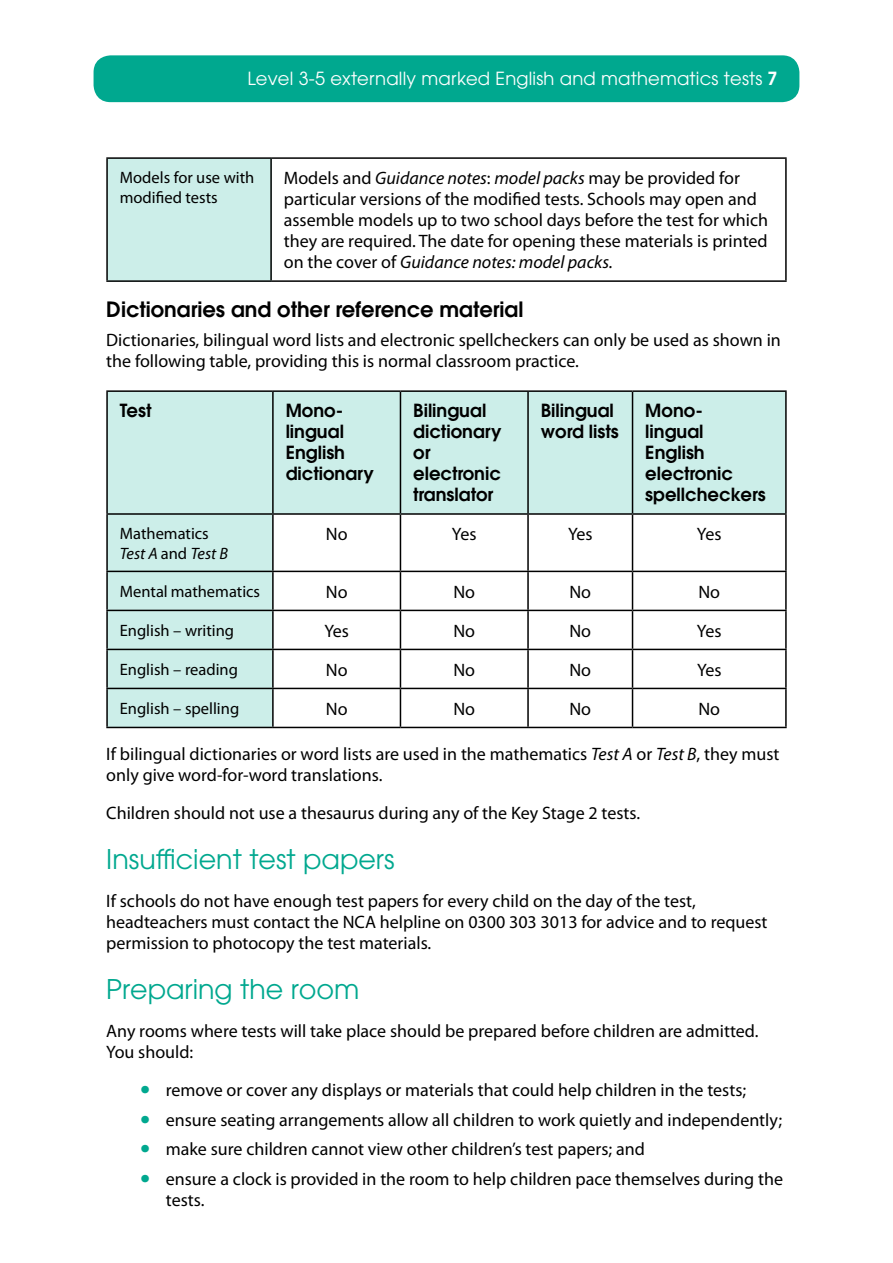
<style>
.page{position:relative;width:893px;height:1263px;background:#fff}
.page>*{position:absolute;margin:0;border:0;box-sizing:border-box;transform-origin:0 0}
.t1{font:27px "ITC Avant Garde Std";color:#00a88f}
.t2{font:600 21px "ITC Avant Garde Std";color:#000}
.t3{font:18px/21px "Myriad Pro";color:#000}
.t4{font:600 18px/21px "ITC Avant Garde Std";color:#000}
.t5{font:18px "ITC Avant Garde Std";letter-spacing:.01em;color:#fff}
.t6{font:16.5px/19.5px "Myriad Pro";color:#000}
.s1{font-weight:600}
.s2{font-style:italic}
.s3{font-size:36px;color:#00a88f}
</style>
<div class="page">
<div style="left:94px;top:55px;width:705px;height:47px;background:#00a88f;border-radius:17px"></div>
<div style="left:107px;top:158px;width:164px;height:123px;background:#cceee9"></div>
<hr style="left:106px;top:157px;width:165px;height:2px;background:#000">
<hr style="left:106px;top:159px;width:2px;height:121px;background:#000">
<hr style="left:271px;top:157px;width:516px;height:2px;background:#000">
<hr style="left:270px;top:159px;width:2px;height:121px;background:#000">
<hr style="left:785px;top:159px;width:2px;height:121px;background:#000">
<hr style="left:106px;top:280px;width:165px;height:2px;background:#000">
<hr style="left:271px;top:280px;width:516px;height:2px;background:#000">
<svg style="left:108px;top:392px;width:677px;height:335px;fill:#cceee9"></svg>
<hr style="left:106px;top:390px;width:167px;height:2px;background:#000">
<hr style="left:106px;top:392px;width:2px;height:121px;background:#000">
<hr style="left:273px;top:390px;width:127px;height:2px;background:#000">
<hr style="left:272px;top:392px;width:2px;height:121px;background:#000">
<hr style="left:400px;top:390px;width:128px;height:2px;background:#000">
<hr style="left:400px;top:392px;width:1px;height:121px;background:#000">
<hr style="left:528px;top:390px;width:104px;height:2px;background:#000">
<hr style="left:527px;top:392px;width:2px;height:121px;background:#000">
<hr style="left:632px;top:390px;width:155px;height:2px;background:#000">
<hr style="left:632px;top:392px;width:1px;height:121px;background:#000">
<hr style="left:785px;top:392px;width:2px;height:121px;background:#000">
<hr style="left:106px;top:513px;width:167px;height:2px;background:#000">
<hr style="left:106px;top:515px;width:2px;height:56px;background:#000">
<hr style="left:273px;top:513px;width:127px;height:2px;background:#000">
<hr style="left:272px;top:515px;width:2px;height:56px;background:#000">
<hr style="left:400px;top:513px;width:128px;height:2px;background:#000">
<hr style="left:400px;top:515px;width:1px;height:56px;background:#000">
<hr style="left:528px;top:513px;width:104px;height:2px;background:#000">
<hr style="left:527px;top:515px;width:2px;height:56px;background:#000">
<hr style="left:632px;top:513px;width:155px;height:2px;background:#000">
<hr style="left:632px;top:515px;width:1px;height:56px;background:#000">
<hr style="left:785px;top:515px;width:2px;height:56px;background:#000">
<hr style="left:106px;top:571px;width:167px;height:1px;background:#000">
<hr style="left:106px;top:572px;width:2px;height:38px;background:#000">
<hr style="left:273px;top:571px;width:127px;height:1px;background:#000">
<hr style="left:272px;top:572px;width:2px;height:38px;background:#000">
<hr style="left:400px;top:571px;width:128px;height:1px;background:#000">
<hr style="left:400px;top:572px;width:1px;height:38px;background:#000">
<hr style="left:528px;top:571px;width:104px;height:1px;background:#000">
<hr style="left:527px;top:572px;width:2px;height:38px;background:#000">
<hr style="left:632px;top:571px;width:155px;height:1px;background:#000">
<hr style="left:632px;top:572px;width:1px;height:38px;background:#000">
<hr style="left:785px;top:572px;width:2px;height:38px;background:#000">
<hr style="left:106px;top:610px;width:167px;height:1px;background:#000">
<hr style="left:106px;top:611px;width:2px;height:38px;background:#000">
<hr style="left:273px;top:610px;width:127px;height:1px;background:#000">
<hr style="left:272px;top:611px;width:2px;height:38px;background:#000">
<hr style="left:400px;top:610px;width:128px;height:1px;background:#000">
<hr style="left:400px;top:611px;width:1px;height:38px;background:#000">
<hr style="left:528px;top:610px;width:104px;height:1px;background:#000">
<hr style="left:527px;top:611px;width:2px;height:38px;background:#000">
<hr style="left:632px;top:610px;width:155px;height:1px;background:#000">
<hr style="left:632px;top:611px;width:1px;height:38px;background:#000">
<hr style="left:785px;top:611px;width:2px;height:38px;background:#000">
<hr style="left:106px;top:649px;width:167px;height:1px;background:#000">
<hr style="left:106px;top:650px;width:2px;height:38px;background:#000">
<hr style="left:273px;top:649px;width:127px;height:1px;background:#000">
<hr style="left:272px;top:650px;width:2px;height:38px;background:#000">
<hr style="left:400px;top:649px;width:128px;height:1px;background:#000">
<hr style="left:400px;top:650px;width:1px;height:38px;background:#000">
<hr style="left:528px;top:649px;width:104px;height:1px;background:#000">
<hr style="left:527px;top:650px;width:2px;height:38px;background:#000">
<hr style="left:632px;top:649px;width:155px;height:1px;background:#000">
<hr style="left:632px;top:650px;width:1px;height:38px;background:#000">
<hr style="left:785px;top:650px;width:2px;height:38px;background:#000">
<hr style="left:106px;top:688px;width:167px;height:1px;background:#000">
<hr style="left:106px;top:689px;width:2px;height:38px;background:#000">
<hr style="left:273px;top:688px;width:127px;height:1px;background:#000">
<hr style="left:272px;top:689px;width:2px;height:38px;background:#000">
<hr style="left:400px;top:688px;width:128px;height:1px;background:#000">
<hr style="left:400px;top:689px;width:1px;height:38px;background:#000">
<hr style="left:528px;top:688px;width:104px;height:1px;background:#000">
<hr style="left:527px;top:689px;width:2px;height:38px;background:#000">
<hr style="left:632px;top:688px;width:155px;height:1px;background:#000">
<hr style="left:632px;top:689px;width:1px;height:38px;background:#000">
<hr style="left:785px;top:689px;width:2px;height:38px;background:#000">
<hr style="left:106px;top:727px;width:167px;height:1px;background:#000">
<hr style="left:273px;top:727px;width:127px;height:1px;background:#000">
<hr style="left:400px;top:727px;width:128px;height:1px;background:#000">
<hr style="left:528px;top:727px;width:104px;height:1px;background:#000">
<hr style="left:632px;top:727px;width:155px;height:1px;background:#000">
<p class="t5" style="left:247px;top:68px;width:532px">Level 3-5 externally marked English and mathematics tests <span class="s1">7</span></p>
<p class="t6" style="left:120px;top:168px;width:136px">Models for use with modified tests</p>
<p class="t3" style="left:284px;top:168px;width:486px">Models and <span class="s2">Guidance notes</span>: <span class="s2">model packs</span> may be provided for particular versions of the modified tests. Schools may open and assemble models up to two school days before the test for which they are required. The date for opening these materials is printed on the cover of <span class="s2">Guidance notes: model packs.</span></p>
<p class="t2" style="left:106px;top:295px;width:419px">Dictionaries and other reference material</p>
<p class="t3" style="left:106px;top:330px;width:676px">Dictionaries, bilingual word lists and electronic spellcheckers can only be used as shown in the following table, providing this is normal classroom practice.</p>
<p class="t4" style="left:120px;top:400px;width:33px">Test</p>
<p class="t4" style="left:286px;top:400px;width:90px">Mono&shy;lingual<br>English dictionary</p>
<p class="t4" style="left:413px;top:400px;width:90px">Bilingual dictionary or electronic translator</p>
<p class="t4" style="left:541px;top:400px;width:79px">Bilingual word lists</p>
<p class="t4" style="left:645px;top:400px;width:122px">Mono&shy;lingual<br>English electronic spellcheckers</p>
<p class="t6" style="left:120px;top:524px;width:110px">Mathematics<br><span class="s2">Test A</span> and <span class="s2">Test B</span></p>
<p class="t3" style="left:326px;top:523px;width:23px">No</p>
<p class="t3" style="left:452px;top:523px;width:26px">Yes</p>
<p class="t3" style="left:568px;top:523px;width:26px">Yes</p>
<p class="t3" style="left:697px;top:523px;width:26px">Yes</p>
<p class="t6" style="left:120px;top:581px;width:142px">Mental mathematics</p>
<p class="t3" style="left:326px;top:581px;width:23px">No</p>
<p class="t3" style="left:453px;top:581px;width:23px">No</p>
<p class="t3" style="left:569px;top:581px;width:23px">No</p>
<p class="t3" style="left:698px;top:581px;width:23px">No</p>
<p class="t6" style="left:120px;top:620px;width:116px">English – writing</p>
<p class="t3" style="left:324px;top:620px;width:26px">Yes</p>
<p class="t3" style="left:453px;top:620px;width:23px">No</p>
<p class="t3" style="left:569px;top:620px;width:23px">No</p>
<p class="t3" style="left:697px;top:620px;width:26px">Yes</p>
<p class="t6" style="left:120px;top:659px;width:120px">English – reading</p>
<p class="t3" style="left:326px;top:659px;width:23px">No</p>
<p class="t3" style="left:453px;top:659px;width:23px">No</p>
<p class="t3" style="left:569px;top:659px;width:23px">No</p>
<p class="t3" style="left:697px;top:659px;width:26px">Yes</p>
<p class="t6" style="left:120px;top:698px;width:121px">English – spelling</p>
<p class="t3" style="left:326px;top:698px;width:23px">No</p>
<p class="t3" style="left:453px;top:698px;width:23px">No</p>
<p class="t3" style="left:569px;top:698px;width:23px">No</p>
<p class="t3" style="left:698px;top:698px;width:23px">No</p>
<p class="t3" style="left:106px;top:743px;width:675px">If bilingual dictionaries or word lists are used in the mathematics <span class="s2">Test A</span> or <span class="s2">Test B</span>, they must only give word-for-word translations.</p>
<p class="t3" style="left:106px;top:802px;width:535px">Children should not use a thesaurus during any of the Key Stage 2 tests.</p>
<h1 class="t1" style="left:106px;top:842px;width:290px">Insufficient test papers</h1>
<p class="t3" style="left:106px;top:890px;width:663px">If schools do not have enough test papers for every child on the day of the test, headteachers must contact the NCA helpline on 0300 303 3013 for advice and to request permission to photocopy the test materials.</p>
<h1 class="t1" style="left:106px;top:973px;width:255px">Preparing the room</h1>
<p class="t3" style="left:106px;top:1020px;width:654px">Any rooms where tests will take place should be prepared before children are admitted.<br>You should:</p>
<p class="t3" style="left:140px;top:1079px;width:607px"><span class="s3">•</span> remove or cover any displays or materials that could help children in the tests;</p>
<p class="t3" style="left:140px;top:1109px;width:643px"><span class="s3">•</span> ensure seating arrangements allow all children to work quietly and independently;</p>
<p class="t3" style="left:140px;top:1138px;width:506px"><span class="s3">•</span> make sure children cannot view other children’s test papers; and</p>
<p class="t3" style="left:166px;top:1168px;width:619px;text-indent:-26px"><span class="s3">•</span> ensure a clock is provided in the room to help children pace themselves during the tests.</p>
</div>
